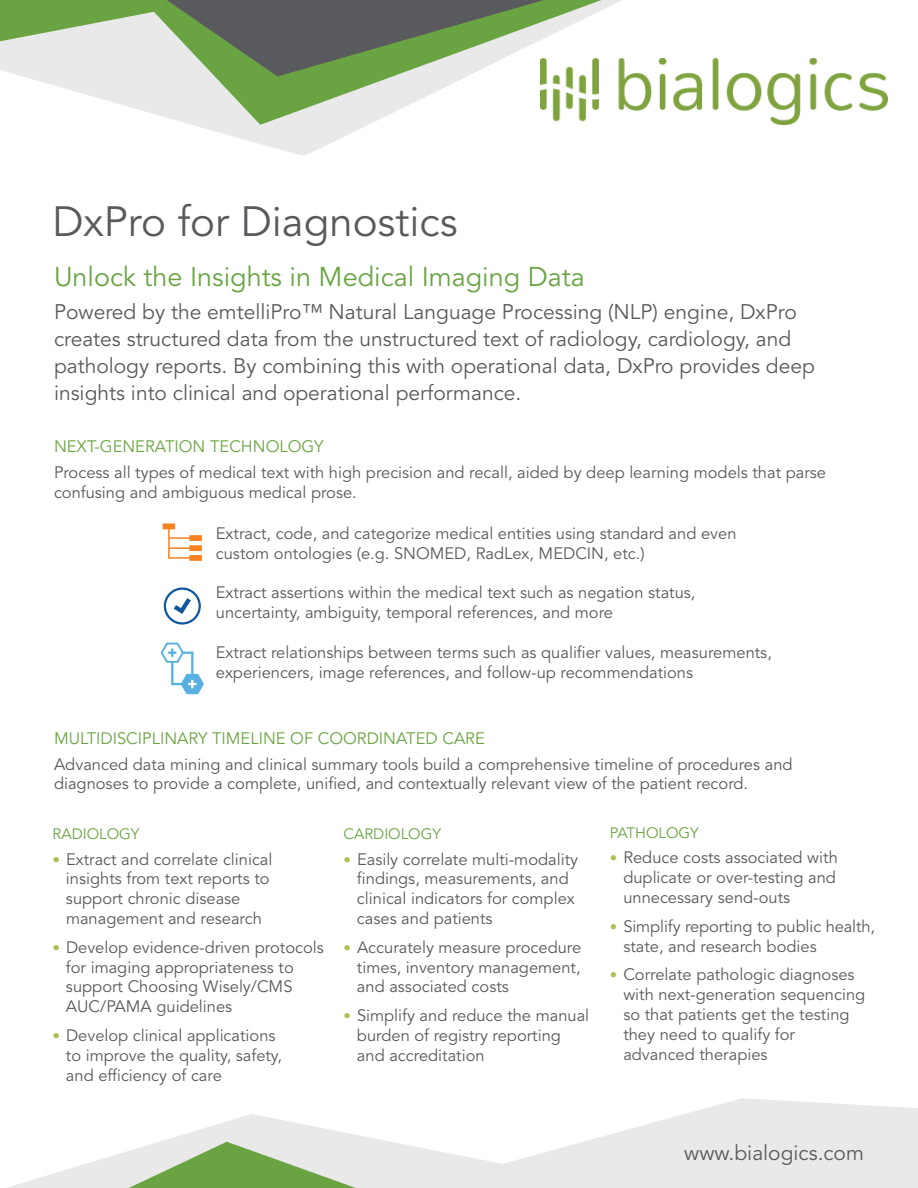
<style>
.page{position:relative;width:918px;height:1188px;background:#fff}
.page>*{position:absolute;margin:0;border:0;box-sizing:border-box;transform-origin:0 0}
.t1{font:42px "Avenir LT Std";color:#595a5e}
.t2{font:27px "Avenir LT Std";color:#6aa442}
.t3{font:21px/27px "Avenir LT Std";color:#595a5e}
.t4{font:16.5px/19.8px "Avenir LT Std";color:#595a5e}
.t5{font:16.5px "Avenir LT Std";color:#6aa442}
.t6{font:15px "Avenir LT Std";color:#6aa442}
.s1{font-size:15px;color:#b1be50}
</style>
<div class="page">
<svg style="left:6px;top:1098px;width:912px;height:90px;fill:#e9e9e9"></svg>
<svg style="left:129px;top:1142px;width:227px;height:46px;background:#a9c695"></svg>
<svg style="left:194px;top:0;width:472px;height:156px"></svg>
<svg style="left:0;top:0;width:602px;height:125px"></svg>
<svg style="left:164px;top:587px;width:37px;height:38px"></svg>
<svg style="left:163px;top:523px;width:39px;height:38px"></svg>
<svg style="left:161px;top:643px;width:43px;height:51px"></svg>
<img style="left:541px;top:59px;width:347px;height:66px">
<p class="t1" style="left:52px;top:197px;width:407px">DxPro for Diagnostics</p>
<p class="t2" style="left:54px;top:262px;width:532px">Unlock the Insights in Medical Imaging Data</p>
<p class="t3" style="left:54px;top:299px;width:762px">Powered by the emtelliPro™ Natural Language Processing (NLP) engine, DxPro creates structured data from the unstructured text of radiology, cardiology, and pathology reports. By combining this with operational data, DxPro provides deep insights into clinical and operational performance.</p>
<p class="t5" style="left:54px;top:437px;width:271px">NEXT-GENERATION TECHNOLOGY</p>
<p class="t4" style="left:54px;top:463px;width:774px">Process all types of medical text with high precision and recall, aided by deep learning models that parse confusing and ambiguous medical prose.</p>
<p class="t4" style="left:216px;top:524px;width:522px">Extract, code, and categorize medical entities using standard and even custom ontologies (e.g. SNOMED, RadLex, MEDCIN, etc.)</p>
<p class="t4" style="left:216px;top:583px;width:481px">Extract assertions within the medical text such as negation status, uncertainty, ambiguity, temporal references, and more</p>
<p class="t4" style="left:216px;top:643px;width:558px">Extract relationships between terms such as qualifier values, measurements, experiencers, image references, and follow-up recommendations</p>
<p class="t5" style="left:54px;top:729px;width:432px">MULTIDISCIPLINARY TIMELINE OF COORDINATED CARE</p>
<p class="t4" style="left:54px;top:754px;width:740px">Advanced data mining and clinical summary tools build a comprehensive timeline of procedures and diagnoses to provide a complete, unified, and contextually relevant view of the patient record.</p>
<p class="t6" style="left:52px;top:825px;width:89px">RADIOLOGY</p>
<p class="t4" style="left:66px;top:849px;width:208px;text-indent:-13px"><span class="s1">•</span> Extract and correlate clinical insights from text reports to support chronic disease management and research</p>
<p class="t4" style="left:66px;top:938px;width:259px;text-indent:-13px"><span class="s1">•</span> Develop evidence-driven protocols for imaging appropriateness to support Choosing Wisely/CMS<br>AUC/PAMA guidelines</p>
<p class="t4" style="left:66px;top:1026px;width:218px;text-indent:-13px"><span class="s1">•</span> Develop clinical applications to improve the quality, safety, and efficiency of care</p>
<p class="t6" style="left:344px;top:825px;width:99px">CARDIOLOGY</p>
<p class="t4" style="left:357px;top:849px;width:223px;text-indent:-13px"><span class="s1">•</span> Easily correlate multi-modality findings, measurements, and clinical indicators for complex cases and patients</p>
<p class="t4" style="left:357px;top:938px;width:226px;text-align:justify;text-indent:-13px"><span class="s1">•</span> Accurately measure procedure times, inventory management, and associated costs</p>
<p class="t4" style="left:357px;top:1006px;width:234px;text-indent:-13px"><span class="s1">•</span> Simplify and reduce the manual burden of registry reporting and accreditation</p>
<p class="t6" style="left:610px;top:824px;width:91px">PATHOLOGY</p>
<p class="t4" style="left:623px;top:848px;width:216px;text-align:justify;text-indent:-13px"><span class="s1">•</span> Reduce costs associated with duplicate or over-testing and unnecessary send-outs</p>
<p class="t4" style="left:623px;top:917px;width:253px;text-indent:-13px"><span class="s1">•</span> Simplify reporting to public health, state, and research bodies</p>
<p class="t4" style="left:623px;top:965px;width:243px;text-indent:-13px"><span class="s1">•</span> Correlate pathologic diagnoses with next-generation sequencing so that patients get the testing they need to qualify for advanced therapies</p>
<p class="t3" style="left:684px;top:1140px;width:181px">www.bialogics.com</p>
</div>
